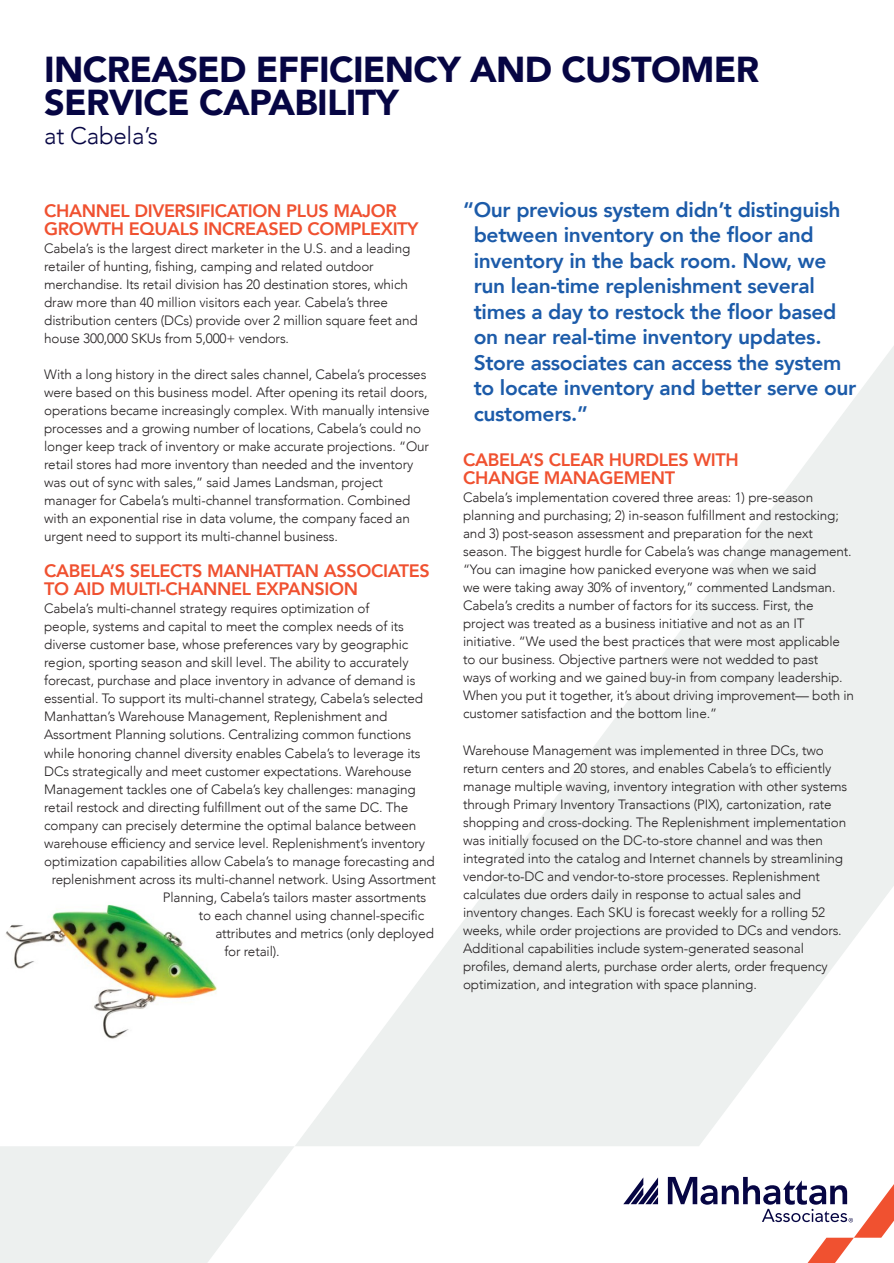
<style>
.page{position:relative;width:894px;height:1263px;background:#fff}
.page>*{position:absolute;margin:0;border:0;box-sizing:border-box;transform-origin:0 0}
.t1{font:900 36px/33px "Avenir";letter-spacing:-.02em;color:#060543}
.t2{font:300 24px "Avenir";letter-spacing:-.01em;color:#060543}
.Blue_quote{font:800 21px/25.5px "Avenir";letter-spacing:-.015em;color:#1c5ba9}
.t3{font:800 18px/18px "Avenir";letter-spacing:-.02em;color:#f05130}
.t4{font:300 13.5px/18px "Avenir";letter-spacing:-.01em;color:#231f20}
</style>
<div class="page">
<svg style="left:623px;top:1177px;width:34px;height:27px"></svg>
<svg style="left:667px;top:1176px;width:226px;height:87px"></svg>
<svg style="left:0;top:1146px;width:294px;height:117px"></svg>
<svg style="left:295px;top:347px;width:598px;height:799px"></svg>
<img style="left:5px;top:905px;width:212px;height:134px">
<p class="t1" style="left:44px;top:52px;width:716px">INCREASED EFFICIENCY AND CUSTOMER<br>SERVICE CAPABILITY</p>
<p class="t2" style="left:44px;top:121px;width:115px">at Cabela’s</p>
<p class="t3" style="left:44px;top:202px;width:376px">CHANNEL DIVERSIFICATION PLUS MAJOR<br>GROWTH EQUALS INCREASED COMPLEXITY</p>
<p class="t4" style="left:44px;top:240px;width:375px">Cabela’s is the largest direct marketer in the U.S. and a leading retailer of hunting, fishing, camping and related outdoor merchandise. Its retail division has 20 destination stores, which draw more than 40 million visitors each year. Cabela’s three distribution centers (DCs) provide over 2 million square feet and house 300,000 SKUs from 5,000+ vendors.</p>
<p class="t4" style="left:44px;top:366px;width:387px">With a long history in the direct sales channel, Cabela’s processes were based on this business model. After opening its retail doors, operations became increasingly complex. With manually intensive processes and a growing number of locations, Cabela’s could no longer keep track of inventory or make accurate projections. “Our retail stores had more inventory than needed and the inventory was out of sync with sales,” said James Landsman, project manager for Cabela’s multi-channel transformation. Combined with an exponential rise in data volume, the company faced an urgent need to support its multi-channel business.</p>
<p class="t3" style="left:44px;top:562px;width:387px">CABELA’S SELECTS MANHATTAN ASSOCIATES<br>TO AID MULTI-CHANNEL EXPANSION</p>
<p class="t4" style="left:44px;top:600px;width:326px">Cabela’s multi-channel strategy requires optimization of</p>
<p class="t4" style="left:44px;top:618px;width:361px">people, systems and capital to meet the complex needs of its</p>
<p class="t4" style="left:44px;top:636px;width:365px">diverse customer base, whose preferences vary by geographic</p>
<p class="t4" style="left:44px;top:654px;width:366px">region, sporting season and skill level. The ability to accurately</p>
<p class="t4" style="left:44px;top:672px;width:372px">forecast, purchase and place inventory in advance of demand is</p>
<p class="t4" style="left:44px;top:690px;width:380px">essential. To support its multi-channel strategy, Cabela’s selected</p>
<p class="t4" style="left:44px;top:708px;width:344px">Manhattan’s Warehouse Management, Replenishment and</p>
<p class="t4" style="left:44px;top:726px;width:368px">Assortment Planning solutions. Centralizing common functions</p>
<p class="t4" style="left:44px;top:744px;width:378px">while honoring channel diversity enables Cabela’s to leverage its</p>
<p class="t4" style="left:44px;top:762px;width:369px">DCs strategically and meet customer expectations. Warehouse</p>
<p class="t4" style="left:44px;top:780px;width:373px">Management tackles one of Cabela’s key challenges: managing</p>
<p class="t4" style="left:44px;top:798px;width:365px">retail restock and directing fulfillment out of the same DC. The</p>
<p class="t4" style="left:44px;top:816px;width:373px">company can precisely determine the optimal balance between</p>
<p class="t4" style="left:44px;top:834px;width:382px">warehouse efficiency and service level. Replenishment’s inventory</p>
<p class="t4" style="left:44px;top:852px;width:392px">optimization capabilities allow Cabela’s to manage forecasting and</p>
<p class="t4" style="left:52px;top:870px;width:385px">replenishment across its multi-channel network. Using Assortment</p>
<p class="t4" style="left:163px;top:888px;width:265px">Planning, Cabela’s tailors master assortments</p>
<p class="t4" style="left:199px;top:906px;width:227px">to each channel using channel-specific</p>
<p class="t4" style="left:215px;top:924px;width:220px">attributes and metrics (only deployed</p>
<p class="t4" style="left:224px;top:942px;width:57px">for retail).</p>
<p class="Blue_quote" style="left:473px;top:197px;width:384px;text-indent:-11px">“Our previous system didn’t distinguish between inventory on the floor and inventory in the back room. Now, we run lean-time replenishment several times a day to restock the floor based on near real-time inventory updates.<br>Store associates can access the system to locate inventory and better serve our customers.”</p>
<p class="t3" style="left:463px;top:451px;width:277px">CABELA’S CLEAR HURDLES WITH</p>
<p class="t3" style="left:463px;top:469px;width:213px">CHANGE MANAGEMENT</p>
<p class="t4" style="left:463px;top:489px;width:392px">Cabela’s implementation covered three areas: 1) pre-season planning and purchasing; 2) in-season fulfillment and restocking; and 3) post-season assessment and preparation for the next season. The biggest hurdle for Cabela’s was change management. “You can imagine how panicked everyone was when we said<br>we were taking away 30% of inventory,” commented Landsman.<br>Cabela’s credits a number of factors for its success. First, the project was treated as a business initiative and not as an IT initiative. “We used the best practices that were most applicable to our business. Objective partners were not wedded to past<br>ways of working and we gained buy-in from company leadership.<br>When you put it together, it’s about driving improvement— both in customer satisfaction and the bottom line.”</p>
<p class="t4" style="left:463px;top:741px;width:385px">Warehouse Management was implemented in three DCs, two return centers and 20 stores, and enables Cabela’s to efficiently manage multiple waving, inventory integration with other systems through Primary Inventory Transactions (PIX), cartonization, rate shopping and cross-docking. The Replenishment implementation was initially focused on the DC-to-store channel and was then integrated into the catalog and Internet channels by streamlining vendor-to-DC and vendor-to-store processes. Replenishment calculates due orders daily in response to actual sales and inventory changes. Each SKU is forecast weekly for a rolling 52 weeks, while order projections are provided to DCs and vendors.<br>Additional capabilities include system-generated seasonal profiles, demand alerts, purchase order alerts, order frequency optimization, and integration with space planning.</p>
</div>
